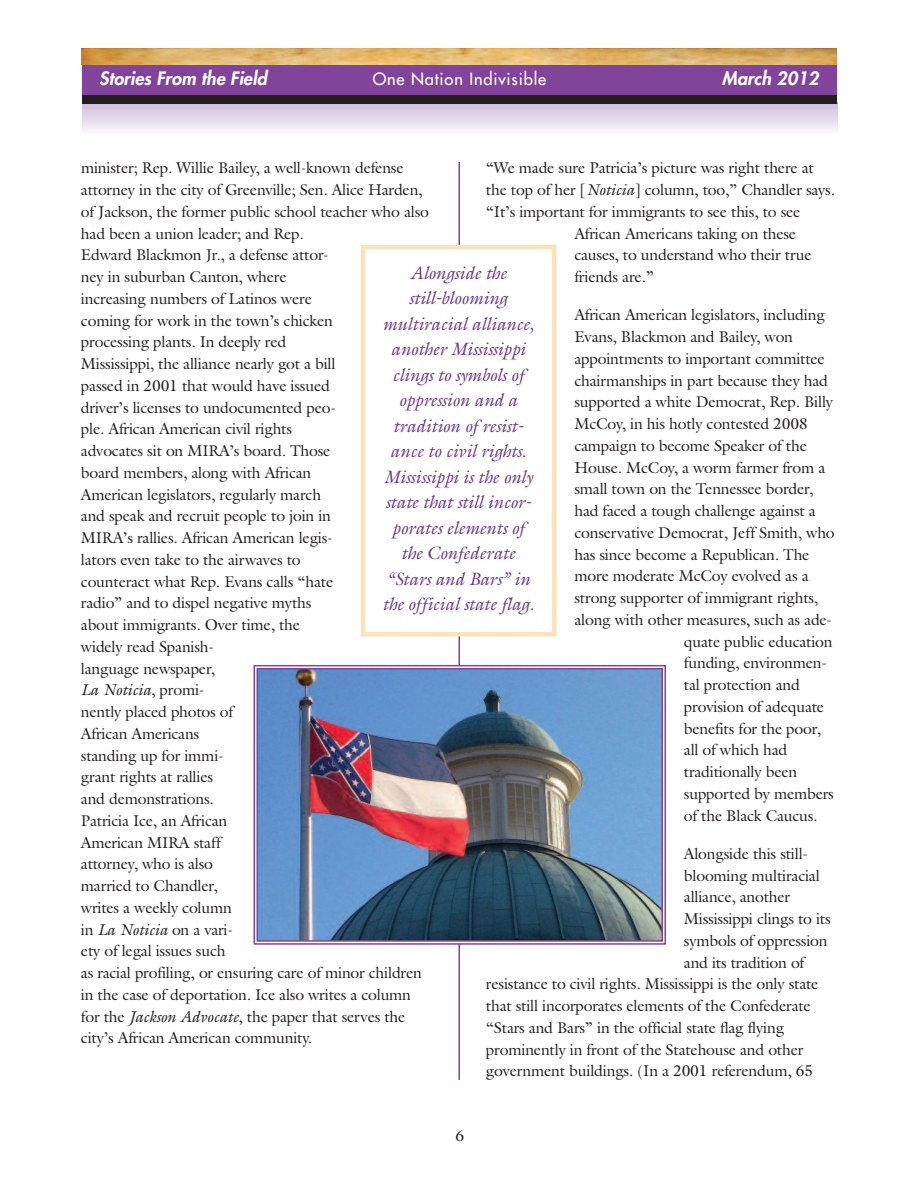
<style>
.page{position:relative;width:918px;height:1188px;background:#fff}
.page>*{position:absolute;margin:0;border:0;box-sizing:border-box;transform-origin:0 0}
.t1{font:italic 18px/25.5px "Galliard";letter-spacing:-.01em;color:#6f3a87;text-align:center}
.t2{font:italic 800 18px "Futura";letter-spacing:.005em;color:#fff}
.t3{font:16.5px "Futura";letter-spacing:.05em;color:#fff}
.t4{font:15.75px/21.8px "Galliard";letter-spacing:-.015em;color:#231f20}
.s1{font-style:italic}
</style>
<div class="page">
<div style="left:82px;top:102px;width:755px;height:32px;background:linear-gradient(to bottom,#cebcdc,#f9f7fa)"></div>
<img style="left:82px;top:49px;width:755px;height:16px">
<div style="left:82px;top:65px;width:755px;height:30px;background:#81449a"></div>
<div style="left:82px;top:95px;width:755px;height:9px;background:#231f20"></div>
<hr style="left:459px;top:162px;width:1px;height:918px;background:#81449a">
<img style="left:260px;top:671px;width:400px;height:268px">
<div style="left:254px;top:665px;width:412px;height:280px;border:2px solid #81449a"></div>
<div style="left:257px;top:668px;width:406px;height:274px;border:2px solid #81449a"></div>
<div style="left:361px;top:245px;width:195px;height:391px;border:4px solid #fbe3bb"></div>
<p class="t2" style="left:99px;top:70px;width:169px">Stories From the Field</p>
<p class="t3" style="left:373px;top:71px;width:175px">One Nation Indivisible</p>
<p class="t2" style="left:722px;top:70px;width:98px">March 2012</p>
<p class="t4" style="left:81px;top:157px;width:350px">minister; Rep. Willie Bailey, a well-known defense attorney in the city of Greenville; Sen. Alice Harden, of Jackson, the former public school teacher who also had been a union leader; and Rep.<br>Edward Blackmon Jr., a defense attor-<br>ney in suburban Canton, where<br>increasing numbers of Latinos were<br>coming for work in the town’s chicken<br>processing plants. In deeply red<br>Mississippi, the alliance nearly got a bill<br>passed in 2001 that would have issued<br>driver’s licenses to undocumented peo-<br>ple. African American civil rights<br>advocates sit on MIRA’s board. Those<br>board members, along with African<br>American legislators, regularly march<br>and speak and recruit people to join in<br>MIRA’s rallies. African American legis-<br>lators even take to the airwaves to<br>counteract what Rep. Evans calls “hate<br>radio” and to dispel negative myths<br>about immigrants. Over time, the<br>widely read Spanish-<br>language newspaper,<br><span class="s1">La Noticia</span>, promi-<br>nently placed photos of<br>African Americans<br>standing up for immi-<br>grant rights at rallies<br>and demonstrations.<br>Patricia Ice, an African<br>American MIRA staff<br>attorney, who is also<br>married to Chandler,<br>writes a weekly column<br>in <span class="s1">La Noticia</span> on a vari-<br>ety of legal issues such<br>as racial profiling, or ensuring care of minor children in the case of deportation. Ice also writes a column for the <span class="s1">Jackson Advocate</span>, the paper that serves the city’s African American community.</p>
<p class="t4" style="left:486px;top:157px;width:330px">“We made sure Patricia’s picture was right there at</p>
<p class="t4" style="left:486px;top:179px;width:351px">the top of her [<span class="s1">Noticia</span>] column, too,” Chandler says.</p>
<p class="t4" style="left:486px;top:201px;width:316px">“It’s important for immigrants to see this, to see</p>
<p class="t4" style="left:574px;top:222px;width:223px">African Americans taking on these</p>
<p class="t4" style="left:574px;top:244px;width:239px">causes, to understand who their true</p>
<p class="t4" style="left:574px;top:266px;width:81px">friends are.”</p>
<p class="t4" style="left:574px;top:304px;width:252px">African American legislators, including</p>
<p class="t4" style="left:574px;top:326px;width:220px">Evans, Blackmon and Bailey, won</p>
<p class="t4" style="left:574px;top:348px;width:252px">appointments to important committee</p>
<p class="t4" style="left:574px;top:369px;width:255px">chairmanships in part because they had</p>
<p class="t4" style="left:574px;top:391px;width:260px">supported a white Democrat, Rep. Billy</p>
<p class="t4" style="left:574px;top:413px;width:235px">McCoy, in his hotly contested 2008</p>
<p class="t4" style="left:574px;top:435px;width:234px">campaign to become Speaker of the</p>
<p class="t4" style="left:574px;top:456px;width:252px">House. McCoy, a worm farmer from a</p>
<p class="t4" style="left:574px;top:478px;width:241px">small town on the Tennessee border,</p>
<p class="t4" style="left:574px;top:500px;width:243px">had faced a tough challenge against a</p>
<p class="t4" style="left:574px;top:522px;width:262px">conservative Democrat, Jeff Smith, who</p>
<p class="t4" style="left:574px;top:543px;width:237px">has since become a Republican. The</p>
<p class="t4" style="left:574px;top:565px;width:236px">more moderate McCoy evolved as a</p>
<p class="t4" style="left:574px;top:587px;width:245px">strong supporter of immigrant rights,</p>
<p class="t4" style="left:574px;top:609px;width:259px">along with other measures, such as ade-</p>
<p class="t4" style="left:684px;top:630px;width:150px">quate public education</p>
<p class="t4" style="left:684px;top:652px;width:145px">funding, environmen-</p>
<p class="t4" style="left:684px;top:674px;width:118px">tal protection and</p>
<p class="t4" style="left:684px;top:696px;width:142px">provision of adequate</p>
<p class="t4" style="left:684px;top:717px;width:139px">benefits for the poor,</p>
<p class="t4" style="left:684px;top:739px;width:105px">all of which had</p>
<p class="t4" style="left:684px;top:761px;width:115px">traditionally been</p>
<p class="t4" style="left:684px;top:783px;width:151px">supported by members</p>
<p class="t4" style="left:684px;top:804px;width:135px">of the Black Caucus.</p>
<p class="t4" style="left:684px;top:843px;width:126px">Alongside this still-</p>
<p class="t4" style="left:684px;top:864px;width:137px">blooming multiracial</p>
<p class="t4" style="left:684px;top:886px;width:108px">alliance, another</p>
<p class="t4" style="left:684px;top:908px;width:148px">Mississippi clings to its</p>
<p class="t4" style="left:684px;top:930px;width:145px">symbols of oppression</p>
<p class="t4" style="left:684px;top:951px;width:122px">and its tradition of</p>
<p class="t4" style="left:486px;top:973px;width:334px">resistance to civil rights. Mississippi is the only state</p>
<p class="t4" style="left:486px;top:995px;width:326px">that still incorporates elements of the Confederate</p>
<p class="t4" style="left:486px;top:1017px;width:300px">“Stars and Bars” in the official state flag flying</p>
<p class="t4" style="left:486px;top:1038px;width:319px">prominently in front of the Statehouse and other</p>
<p class="t4" style="left:486px;top:1060px;width:329px">government buildings. (In a 2001 referendum, 65</p>
<p class="t1" style="left:382px;top:260px;width:153px">Alongside the still-blooming multiracial alliance, another Mississippi clings to symbols of oppression and a tradition of resist&shy;ance to civil rights.<br>Mississippi is the only state that still incor&shy;porates elements of the Confederate “Stars and Bars” in the official state flag.</p>
<p class="t4" style="left:456px;top:1125px;width:10px">6</p>
</div>
